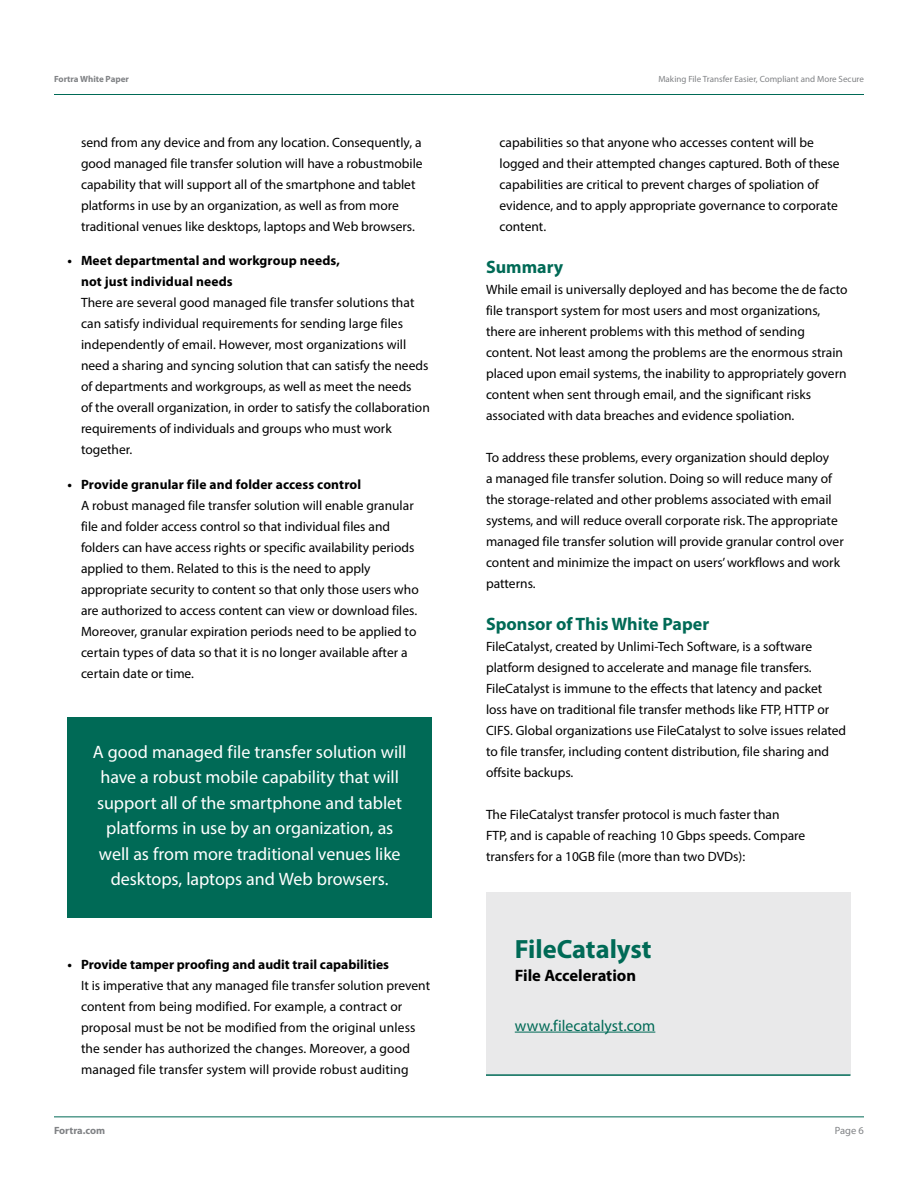
<style>
.page{position:relative;width:918px;height:1188px;background:#fff}
.page>*{position:absolute;margin:0;border:0;box-sizing:border-box;transform-origin:0 0}
.t1{font:700 26.55px "Myriad Pro";color:#006a56}
.t2{font:18px/25.5px "Myriad Pro";letter-spacing:-.005em;color:#fff;text-align:center}
.t3{font:700 18px "Myriad Pro";color:#006a56}
.t4{font:700 16.5px "Myriad Pro";color:#000}
.t5{font:15.75px "Myriad Pro";color:#006a56}
.t6{font:13.5px/21px "Myriad Pro";color:#000}
.t7{font:700 13.5px/21px "Myriad Pro";letter-spacing:.01em;color:#000}
.t8{font:700 10.5px "Myriad Pro";color:#808285}
.t9{font:10.5px "Myriad Pro";color:#808285}
.t10{font:9px "Myriad Pro";color:#808285}
.t11{font:700 9px "Myriad Pro";color:#808285}
</style>
<div class="page">
<hr style="left:54px;top:94px;width:810px;height:1px;background:#006a56">
<hr style="left:54px;top:1116px;width:810px;height:1px;background:#006a56">
<div style="left:68px;top:717px;width:364px;height:201px;background:#006a56"></div>
<div style="left:486px;top:892px;width:364px;height:182px;background:#e9e9ea"></div>
<hr style="left:486px;top:1074px;width:364px;height:2px;background:#006a56">
<hr style="left:515px;top:1032px;width:140px;height:1px;background:#006a56">
<p class="t11" style="left:54px;top:73px;width:77px">Fortra White Paper</p>
<p class="t10" style="left:658px;top:73px;width:207px">Making File Transfer Easier, Compliant and More Secure</p>
<p class="t6" style="left:81px;top:131px;width:343px">send from any device and from any location. Consequently, a good managed file transfer solution will have a robustmobile capability that will support all of the smartphone and tablet platforms in use by an organization, as well as from more traditional venues like desktops, laptops and Web browsers.</p>
<p class="t7" style="left:81px;top:250px;width:260px;text-indent:-14px">• Meet departmental and workgroup needs, not just individual needs</p>
<p class="t6" style="left:81px;top:292px;width:350px">There are several good managed file transfer solutions that can satisfy individual requirements for sending large files independently of email. However, most organizations will need a sharing and syncing solution that can satisfy the needs of departments and workgroups, as well as meet the needs<br>of the overall organization, in order to satisfy the collaboration requirements of individuals and groups who must work together.</p>
<p class="t7" style="left:68px;top:474px;width:295px">• Provide granular file and folder access control</p>
<p class="t6" style="left:81px;top:494px;width:339px">A robust managed file transfer solution will enable granular file and folder access control so that individual files and folders can have access rights or specific availability periods applied to them. Related to this is the need to apply appropriate security to content so that only those users who are authorized to access content can view or download files.<br>Moreover, granular expiration periods need to be applied to certain types of data so that it is no longer available after a certain date or time.</p>
<p class="t2" style="left:93px;top:739px;width:315px">A good managed file transfer solution will have a robust mobile capability that will support all of the smartphone and tablet platforms in use by an organization, as well as from more traditional venues like desktops, laptops and Web browsers.</p>
<p class="t7" style="left:68px;top:954px;width:323px">• Provide tamper proofing and audit trail capabilities</p>
<p class="t6" style="left:81px;top:975px;width:351px">It is imperative that any managed file transfer solution prevent content from being modified. For example, a contract or proposal must be not be modified from the original unless the sender has authorized the changes. Moreover, a good managed file transfer system will provide robust auditing</p>
<p class="t6" style="left:500px;top:131px;width:342px">capabilities so that anyone who accesses content will be logged and their attempted changes captured. Both of these capabilities are critical to prevent charges of spoliation of evidence, and to apply appropriate governance to corporate content.</p>
<h2 class="t3" style="left:486px;top:256px;width:79px">Summary</h2>
<p class="t6" style="left:486px;top:278px;width:363px">While email is universally deployed and has become the de facto file transport system for most users and most organizations, there are inherent problems with this method of sending content. Not least among the problems are the enormous strain placed upon email systems, the inability to appropriately govern content when sent through email, and the significant risks associated with data breaches and evidence spoliation.</p>
<p class="t6" style="left:486px;top:446px;width:359px">To address these problems, every organization should deploy<br>a managed file transfer solution. Doing so will reduce many of the storage-related and other problems associated with email systems, and will reduce overall corporate risk. The appropriate managed file transfer solution will provide granular control over content and minimize the impact on users’ workflows and work patterns.</p>
<h2 class="t3" style="left:486px;top:613px;width:225px">Sponsor of This White Paper</h2>
<p class="t6" style="left:486px;top:635px;width:362px">FileCatalyst, created by Unlimi-Tech Software, is a software platform designed to accelerate and manage file transfers.<br>FileCatalyst is immune to the effects that latency and packet loss have on traditional file transfer methods like FTP, HTTP or CIFS. Global organizations use FileCatalyst to solve issues related to file transfer, including content distribution, file sharing and offsite backups.</p>
<p class="t6" style="left:486px;top:803px;width:321px">The FileCatalyst transfer protocol is much faster than<br>FTP, and is capable of reaching 10 Gbps speeds. Compare transfers for a 10GB file (more than two DVDs):</p>
<h1 class="t1" style="left:515px;top:935px;width:138px">FileCatalyst</h1>
<p class="t4" style="left:515px;top:967px;width:123px">File Acceleration</p>
<p class="t5" style="left:515px;top:1016px;width:142px">www.filecatalyst.com</p>
<p class="t8" style="left:54px;top:1124px;width:53px">Fortra.com</p>
<p class="t9" style="left:835px;top:1124px;width:31px">Page 6</p>
</div>
